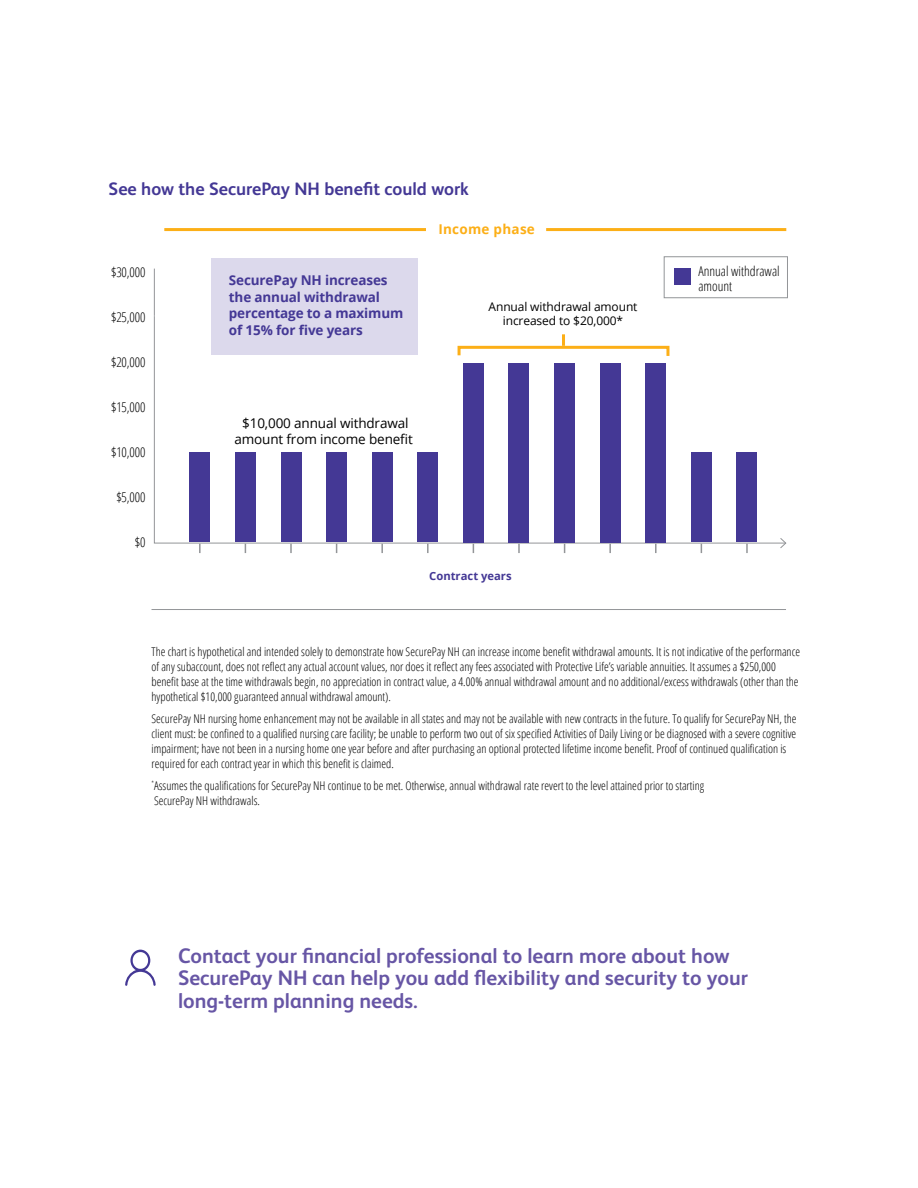
<style>
.page{position:relative;width:918px;height:1188px;background:#fff}
.page>*{position:absolute;margin:0;border:0;box-sizing:border-box;transform-origin:0 0}
.t1{font:700 21px/22.5px "FS Albert Pro";color:#6756a5}
.t2{font:700 18px "FS Albert Pro";color:#443895}
.t3{font:700 13.5px/16.5px "Open Sans";letter-spacing:-.01em;color:#443895}
.t4{font:300 condensed 13.5px/15px "Open Sans";color:#000}
.t5{font:13.5px/16.2px "Open Sans";letter-spacing:-.01em;color:#000;text-align:center}
.t6{font:700 13.5px "Open Sans";letter-spacing:.02em;color:#fcaf17}
.t7{font:300 condensed 12px/15px "Open Sans";color:#000}
.t8{font:12px/14.4px "Open Sans";letter-spacing:-.01em;color:#000;text-align:center}
.t9{font:700 11.25px "Open Sans";color:#443895}
</style>
<div class="page">
<svg style="left:154px;top:268px;width:633px;height:276px"></svg>
<svg style="left:779px;top:537px;width:8px;height:11px"></svg>
<hr style="left:152px;top:315px;width:633px;height:1px;background:#fff">
<hr style="left:152px;top:609px;width:634px;height:1px;background:#939598">
<div style="left:189px;top:452px;width:21px;height:90px;background:#443895"></div>
<div style="left:235px;top:452px;width:21px;height:90px;background:#443895"></div>
<div style="left:281px;top:452px;width:20px;height:90px;background:#443895"></div>
<div style="left:326px;top:452px;width:21px;height:90px;background:#443895"></div>
<div style="left:372px;top:452px;width:21px;height:90px;background:#443895"></div>
<div style="left:417px;top:452px;width:21px;height:90px;background:#443895"></div>
<div style="left:463px;top:364px;width:21px;height:179px;background:#443895"></div>
<div style="left:509px;top:364px;width:20px;height:179px;background:#443895"></div>
<div style="left:554px;top:364px;width:21px;height:179px;background:#443895"></div>
<div style="left:600px;top:364px;width:21px;height:179px;background:#443895"></div>
<div style="left:645px;top:364px;width:21px;height:179px;background:#443895"></div>
<div style="left:691px;top:452px;width:21px;height:90px;background:#443895"></div>
<div style="left:737px;top:452px;width:20px;height:90px;background:#443895"></div>
<svg style="left:456px;top:334px;width:215px;height:25px"></svg>
<div style="left:211px;top:258px;width:206px;height:96px;background:#dcd9ec"></div>
<svg style="left:199px;top:544px;width:2px;height:9px"></svg>
<svg style="left:290px;top:544px;width:2px;height:9px"></svg>
<svg style="left:381px;top:544px;width:2px;height:9px"></svg>
<svg style="left:427px;top:544px;width:2px;height:9px"></svg>
<svg style="left:518px;top:544px;width:2px;height:9px"></svg>
<svg style="left:609px;top:544px;width:2px;height:9px"></svg>
<svg style="left:655px;top:544px;width:2px;height:9px"></svg>
<svg style="left:746px;top:544px;width:2px;height:9px"></svg>
<hr style="left:164px;top:228px;width:262px;height:3px;background:#fcaf17">
<hr style="left:546px;top:228px;width:240px;height:3px;background:#fcaf17">
<div style="left:674px;top:268px;width:16px;height:17px;background:#443895"></div>
<div style="left:664px;top:256px;width:124px;height:42px;border:1px solid #939598"></div>
<svg style="left:125px;top:950px;width:31px;height:36px"></svg>
<h2 class="t2" style="left:109px;top:176px;width:362px">See how the SecurePay NH benefit could work</h2>
<p class="t4" style="left:111px;top:264px;width:36px">$30,000</p>
<p class="t4" style="left:111px;top:309px;width:36px">$25,000</p>
<p class="t4" style="left:111px;top:354px;width:36px">$20,000</p>
<p class="t4" style="left:111px;top:399px;width:36px">$15,000</p>
<p class="t4" style="left:111px;top:444px;width:36px">$10,000</p>
<p class="t4" style="left:116px;top:489px;width:31px">$5,000</p>
<p class="t4" style="left:135px;top:534px;width:12px">$0</p>
<p class="t3" style="left:229px;top:272px;width:176px">SecurePay NH increases the annual withdrawal percentage to a maximum of 15% for five years</p>
<p class="t6" style="left:438px;top:219px;width:98px">Income phase</p>
<p class="t8" style="left:489px;top:299px;width:150px">Annual withdrawal amount increased to $20,000*</p>
<p class="t5" style="left:234px;top:415px;width:180px">$10,000 annual withdrawal amount from income benefit</p>
<p class="t9" style="left:429px;top:568px;width:84px">Contract years</p>
<p class="t4" style="left:698px;top:263px;width:83px">Annual withdrawal amount</p>
<p class="t7" style="left:152px;top:644px;width:650px">The chart is hypothetical and intended solely to demonstrate how SecurePay NH can increase income benefit withdrawal amounts. It is not indicative of the performance of any subaccount, does not reflect any actual account values, nor does it reflect any fees associated with Protective Life’s variable annuities. It assumes a $250,000 benefit base at the time withdrawals begin, no appreciation in contract value, a 4.00% annual withdrawal amount and no additional/excess withdrawals (other than the hypothetical $10,000 guaranteed annual withdrawal amount).</p>
<p class="t7" style="left:152px;top:711px;width:647px">SecurePay NH nursing home enhancement may not be available in all states and may not be available with new contracts in the future. To qualify for SecurePay NH, the client must: be confined to a qualified nursing care facility; be unable to perform two out of six specified Activities of Daily Living or be diagnosed with a severe cognitive impairment; have not been in a nursing home one year before and after purchasing an optional protected lifetime income benefit. Proof of continued qualification is required for each contract year in which this benefit is claimed.</p>
<p class="t7" style="left:152px;top:778px;width:554px"><sup>*</sup>Assumes the qualifications for SecurePay NH continue to be met. Otherwise, annual withdrawal rate revert to the level attained prior to starting<br>SecurePay NH withdrawals.</p>
<h1 class="t1" style="left:178px;top:943px;width:571px">Contact your financial professional to learn more about how<br>SecurePay NH can help you add flexibility and security to your long-term planning needs.</h1>
</div>
